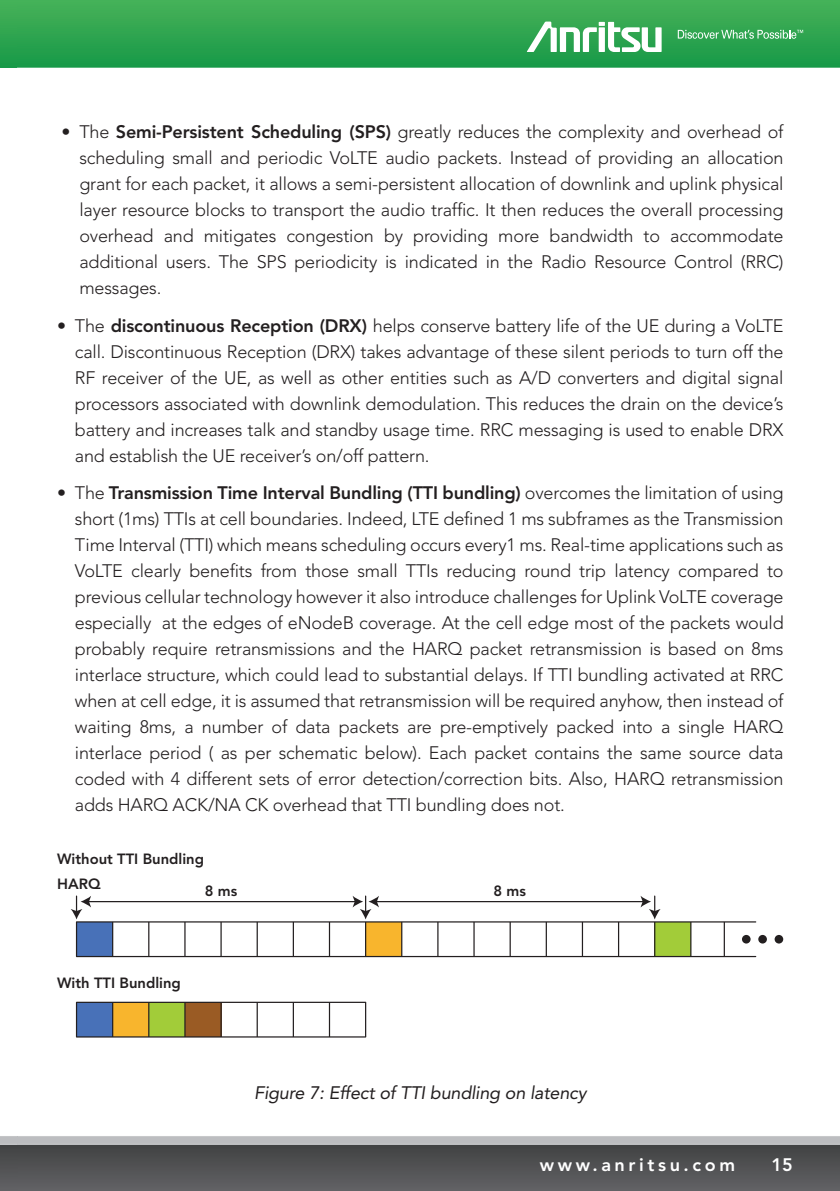
<style>
.page{position:relative;width:840px;height:1191px;background:#fff}
.page>*{position:absolute;margin:0;border:0;box-sizing:border-box;transform-origin:0 0}
.Body_Text_9pt_Avenir{font:300 18px/26px "Avenir";letter-spacing:-.01em;color:#231f20;text-align:justify}
.t1{font:italic 18px "Avenir";letter-spacing:-.01em;color:#231f20}
.t2{font:800 18px "Avenir";letter-spacing:.2em;color:#fff}
.t3{font:800 14.8px/25.2px "Avenir";color:#231f20}
.s1{font-weight:400}
.s2{font-weight:800}
</style>
<div class="page">
<svg style="left:17px;top:0;width:822px;height:68px"></svg>
<svg style="left:677px;top:30px;width:125px;height:9px"></svg>
<svg style="left:526px;top:22px;width:135px;height:30px"></svg>
<div style="left:0;top:1144px;width:839px;height:47px;background:linear-gradient(to bottom,#404242,#626265)"></div>
<svg style="left:0;top:0;width:17px;height:68px"></svg>
<div style="left:0;top:1144px;width:17px;height:47px;background:linear-gradient(to bottom,#404142,#626265)"></div>
<div style="left:185px;top:1002px;width:36px;height:35px;background:#9a5b24"></div>
<div style="left:148px;top:1002px;width:37px;height:35px;background:#a2cc39"></div>
<div style="left:654px;top:922px;width:36px;height:34px;background:#a2cc39"></div>
<div style="left:365px;top:922px;width:36px;height:34px;background:#f8b52d"></div>
<div style="left:76px;top:922px;width:37px;height:34px;background:#4871b8"></div>
<hr style="left:76px;top:922px;width:1px;height:34px;background:#231f20">
<hr style="left:112px;top:922px;width:1px;height:34px;background:#231f20">
<hr style="left:148px;top:922px;width:1px;height:34px;background:#231f20">
<hr style="left:184px;top:922px;width:1px;height:34px;background:#231f20">
<hr style="left:220px;top:922px;width:1px;height:34px;background:#231f20">
<hr style="left:256px;top:922px;width:2px;height:34px;background:#231f20">
<hr style="left:292px;top:922px;width:2px;height:34px;background:#231f20">
<hr style="left:329px;top:922px;width:1px;height:34px;background:#231f20">
<hr style="left:365px;top:922px;width:1px;height:34px;background:#231f20">
<hr style="left:401px;top:922px;width:1px;height:34px;background:#231f20">
<hr style="left:437px;top:922px;width:1px;height:34px;background:#231f20">
<hr style="left:473px;top:922px;width:1px;height:34px;background:#231f20">
<hr style="left:509px;top:922px;width:1px;height:34px;background:#231f20">
<hr style="left:545px;top:922px;width:1px;height:34px;background:#231f20">
<hr style="left:581px;top:922px;width:1px;height:34px;background:#231f20">
<hr style="left:617px;top:922px;width:2px;height:34px;background:#231f20">
<hr style="left:653px;top:922px;width:2px;height:34px;background:#231f20">
<hr style="left:689px;top:922px;width:2px;height:34px;background:#231f20">
<hr style="left:76px;top:921px;width:679px;height:1px;background:#231f20">
<hr style="left:76px;top:956px;width:679px;height:1px;background:#231f20">
<hr style="left:723px;top:922px;width:1px;height:34px;background:#231f20">
<div style="left:113px;top:1002px;width:36px;height:35px;background:#f8b52d"></div>
<div style="left:76px;top:1002px;width:37px;height:35px;background:#4871b8"></div>
<hr style="left:76px;top:1002px;width:1px;height:35px;background:#231f20">
<hr style="left:112px;top:1002px;width:1px;height:35px;background:#231f20">
<hr style="left:148px;top:1002px;width:1px;height:35px;background:#231f20">
<hr style="left:184px;top:1002px;width:1px;height:35px;background:#231f20">
<hr style="left:220px;top:1002px;width:1px;height:35px;background:#231f20">
<hr style="left:256px;top:1002px;width:2px;height:35px;background:#231f20">
<hr style="left:292px;top:1002px;width:2px;height:35px;background:#231f20">
<hr style="left:329px;top:1002px;width:1px;height:35px;background:#231f20">
<hr style="left:365px;top:1002px;width:1px;height:35px;background:#231f20">
<hr style="left:76px;top:1001px;width:289px;height:2px;background:#231f20">
<hr style="left:76px;top:1036px;width:289px;height:1px;background:#231f20">
<hr style="left:88px;top:901px;width:267px;height:1px;background:#231f20">
<svg style="left:71px;top:895px;width:20px;height:24px"></svg>
<hr style="left:376px;top:901px;width:267px;height:1px;background:#231f20">
<svg style="left:352px;top:895px;width:27px;height:24px"></svg>
<svg style="left:640px;top:895px;width:20px;height:24px"></svg>
<div style="left:741px;top:935px;width:9px;height:8px;background:#231f20;border-radius:50%"></div>
<svg style="left:757px;top:935px;width:9px;height:8px"></svg>
<div style="left:774px;top:935px;width:8px;height:8px;background:#231f20;border-radius:50%"></div>
<p class="Body_Text_9pt_Avenir" style="left:79px;top:119px;width:705px;text-indent:-18px"><span class="s1">•</span> The <span class="s2">Semi-Persistent Scheduling (SPS)</span> greatly reduces the complexity and overhead of scheduling small and periodic VoLTE audio packets. Instead of providing an allocation grant for each packet, it allows a semi-persistent allocation of downlink and uplink physical layer resource blocks to transport the audio traffic. It then reduces the overall processing overhead and mitigates congestion by providing more bandwidth to accommodate additional users. The SPS periodicity is indicated in the Radio Resource Control (RRC) messages.</p>
<p class="Body_Text_9pt_Avenir" style="left:75px;top:312px;width:709px;text-indent:-18px"><span class="s1">•</span> The <span class="s2">discontinuous Reception (DRX)</span> helps conserve battery life of the UE during a VoLTE call. Discontinuous Reception (DRX) takes advantage of these silent periods to turn off the RF receiver of the UE, as well as other entities such as A/D converters and digital signal processors associated with downlink demodulation. This reduces the drain on the device’s battery and increases talk and standby usage time. RRC messaging is used to enable DRX and establish the UE receiver’s on/off pattern.</p>
<p class="Body_Text_9pt_Avenir" style="left:75px;top:480px;width:709px;text-indent:-18px"><span class="s1">•</span> The <span class="s2">Transmission Time Interval Bundling (TTI bundling)</span> overcomes the limitation of using short (1ms) TTIs at cell boundaries. Indeed, LTE defined 1 ms subframes as the Transmission Time Interval (TTI) which means scheduling occurs every1 ms. Real-time applications such as VoLTE clearly benefits from those small TTIs reducing round trip latency compared to previous cellular technology however it also introduce challenges for Uplink VoLTE coverage especially at the edges of eNodeB coverage. At the cell edge most of the packets would probably require retransmissions and the HARQ packet retransmission is based on 8ms interlace structure, which could lead to substantial delays. If TTI bundling activated at RRC when at cell edge, it is assumed that retransmission will be required anyhow, then instead of waiting 8ms, a number of data packets are pre-emptively packed into a single HARQ interlace period ( as per schematic below). Each packet contains the same source data coded with 4 different sets of error detection/correction bits. Also, HARQ retransmission adds HARQ ACK/NA CK overhead that TTI bundling does not.</p>
<p class="t3" style="left:57px;top:846px;width:148px">Without TTI Bundling<br>HARQ</p>
<p class="t3" style="left:205px;top:878px;width:34px">8 ms</p>
<p class="t3" style="left:493px;top:878px;width:34px">8 ms</p>
<p class="t3" style="left:57px;top:970px;width:125px">With TTI Bundling</p>
<p class="t1" style="left:254px;top:1082px;width:333px">Figure 7: Effect of TTI bundling on latency</p>
<p class="t2" style="left:539px;top:1154px;width:197px">www.anritsu.com</p>
<p class="t2" style="left:771px;top:1154px;width:23px">15</p>
</div>
